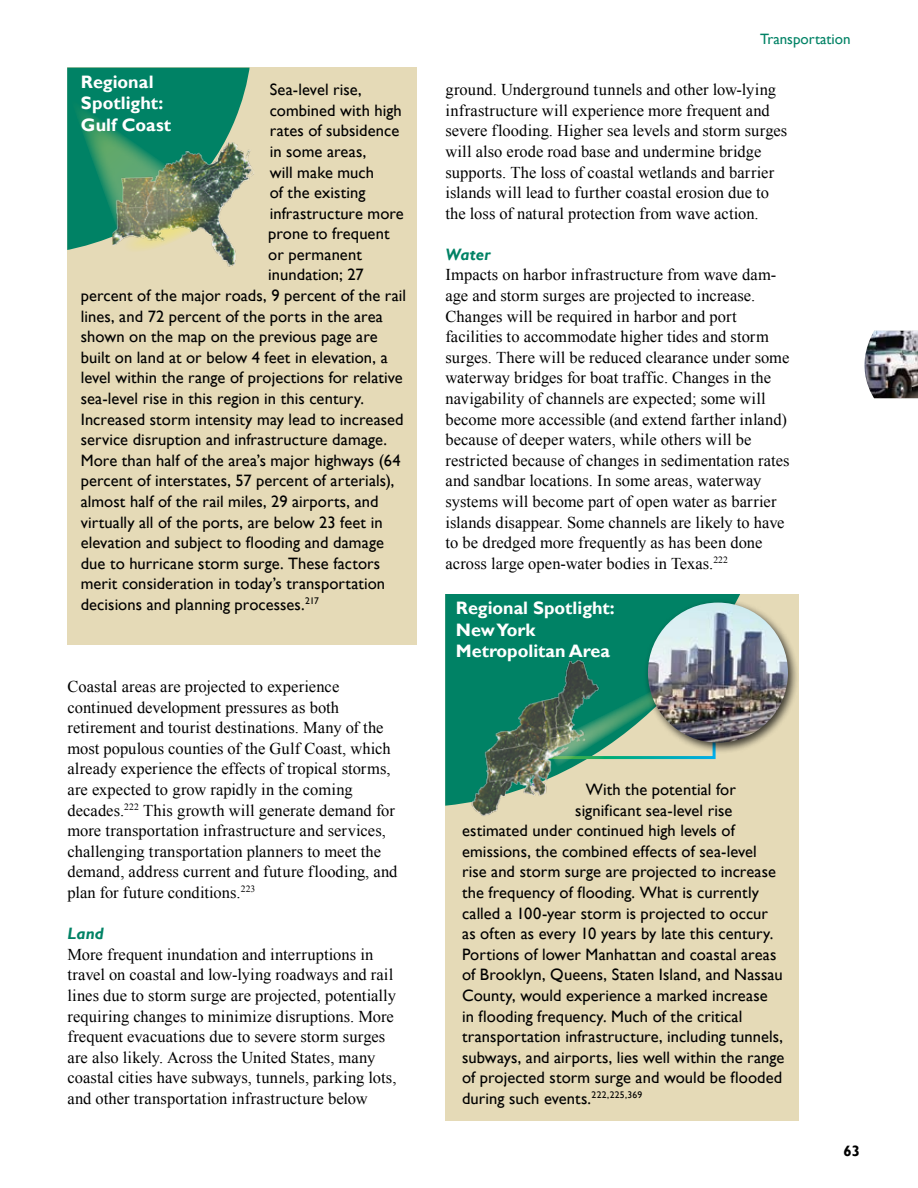
<style>
.page{position:relative;width:918px;height:1188px;background:#fff}
.page>*{position:absolute;margin:0;border:0;box-sizing:border-box;transform-origin:0 0}
.t1{font:700 18px/21.6px "Gill Sans";color:#fff}
.t2{font:16.5px/20.5px "Times New Roman";letter-spacing:.005em;color:#000}
.t3{font:16.5px "Gill Sans";letter-spacing:.005em;color:#000}
.t4{font:italic 700 16.5px "Gill Sans";letter-spacing:.005em;color:#008265}
.t5{font:15px "Gill Sans";color:#008265}
.t6{font:700 15px "Gill Sans";color:#000}
</style>
<div class="page">
<div style="left:445px;top:594px;width:354px;height:526px;background:#e5dab7"></div>
<svg style="left:445px;top:594px;width:295px;height:212px;fill:#008265"></svg>
<div style="left:643px;top:598px;width:163px;height:162px;background:#000;opacity:.75"></div>
<img style="left:648px;top:603px;width:140px;height:140px;border-radius:70px">
<img style="left:465px;top:654px;width:143px;height:162px">
<img style="left:540px;top:639px;width:219px;height:129px">
<img style="left:865px;top:331px;width:53px;height:67px">
<div style="left:67px;top:68px;width:349px;height:577px;background:#e5dab7"></div>
<img style="left:222px;top:165px;width:32px;height:102px">
<svg style="left:67px;top:68px;width:183px;height:189px;background:#499272"></svg>
<p class="t1" style="left:81px;top:71px;width:92px">Regional<br>Spotlight:<br>Gulf Coast</p>
<p class="t3" style="left:270px;top:80px;width:94px">Sea-level rise,</p>
<p class="t3" style="left:270px;top:101px;width:134px">combined with high</p>
<p class="t3" style="left:270px;top:121px;width:131px">rates of subsidence</p>
<p class="t3" style="left:270px;top:142px;width:98px">in some areas,</p>
<p class="t3" style="left:270px;top:162px;width:106px">will make much</p>
<p class="t3" style="left:270px;top:183px;width:97px">of the existing</p>
<p class="t3" style="left:270px;top:204px;width:136px">infrastructure more</p>
<p class="t3" style="left:268px;top:224px;width:123px">prone to frequent</p>
<p class="t3" style="left:268px;top:245px;width:95px">or permanent</p>
<p class="t3" style="left:268px;top:265px;width:97px">inundation; 27</p>
<p class="t3" style="left:81px;top:286px;width:327px">percent of the major roads, 9 percent of the rail</p>
<p class="t3" style="left:81px;top:307px;width:304px">lines, and 72 percent of the ports in the area</p>
<p class="t3" style="left:81px;top:327px;width:298px">shown on the map on the previous page are</p>
<p class="t3" style="left:81px;top:348px;width:309px">built on land at or below 4 feet in elevation, a</p>
<p class="t3" style="left:81px;top:368px;width:323px">level within the range of projections for relative</p>
<p class="t3" style="left:81px;top:389px;width:285px">sea-level rise in this region in this century.</p>
<p class="t3" style="left:81px;top:409px;width:324px">Increased storm intensity may lead to increased</p>
<p class="t3" style="left:81px;top:430px;width:308px">service disruption and infrastructure damage.</p>
<p class="t3" style="left:81px;top:451px;width:321px">More than half of the area’s major highways (64</p>
<p class="t3" style="left:81px;top:471px;width:315px">percent of interstates, 57 percent of arterials),</p>
<p class="t3" style="left:81px;top:492px;width:299px">almost half of the rail miles, 29 airports, and</p>
<p class="t3" style="left:81px;top:512px;width:303px">virtually all of the ports, are below 23 feet in</p>
<p class="t3" style="left:81px;top:533px;width:305px">elevation and subject to flooding and damage</p>
<p class="t3" style="left:81px;top:554px;width:301px">due to hurricane storm surge. These factors</p>
<p class="t3" style="left:81px;top:574px;width:306px">merit consideration in today’s transportation</p>
<p class="t3" style="left:81px;top:595px;width:240px">decisions and planning processes.<sup>217</sup></p>
<p class="t2" style="left:67px;top:676px;width:332px">Coastal areas are projected to experience continued development pressures as both retirement and tourist destinations. Many of the most populous counties of the Gulf Coast, which already experience the effects of tropical storms, are expected to grow rapidly in the coming decades.<sup>222</sup> This growth will generate demand for more transportation infrastructure and services, challenging transportation planners to meet the demand, address current and future flooding, and plan for future conditions.<sup>223</sup></p>
<p class="t4" style="left:68px;top:924px;width:38px">Land</p>
<p class="t2" style="left:68px;top:944px;width:331px">More frequent inundation and interruptions in travel on coastal and low-lying roadways and rail lines due to storm surge are projected, potentially requiring changes to minimize disruptions. More frequent evacuations due to severe storm surges are also likely. Across the United States, many coastal cities have subways, tunnels, parking lots, and other transportation infrastructure below</p>
<p class="t5" style="left:760px;top:30px;width:92px">Transportation</p>
<p class="t2" style="left:446px;top:79px;width:343px">ground. Underground tunnels and other low-lying infrastructure will experience more frequent and severe flooding. Higher sea levels and storm surges will also erode road base and undermine bridge supports. The loss of coastal wetlands and barrier islands will lead to further coastal erosion due to the loss of natural protection from wave action.</p>
<p class="t4" style="left:446px;top:245px;width:47px">Water</p>
<p class="t2" style="left:446px;top:264px;width:346px">Impacts on harbor infrastructure from wave dam&shy;age and storm surges are projected to increase.<br>Changes will be required in harbor and port facilities to accommodate higher tides and storm surges. There will be reduced clearance under some waterway bridges for boat traffic. Changes in the navigability of channels are expected; some will become more accessible (and extend farther inland) because of deeper waters, while others will be restricted because of changes in sedimentation rates and sandbar locations. In some areas, waterway systems will become part of open water as barrier islands disappear. Some channels are likely to have to be dredged more frequently as has been done across large open-water bodies in Texas.<sup>222</sup></p>
<p class="t1" style="left:456px;top:598px;width:160px">Regional Spotlight:<br>New York<br>Metropolitan Area</p>
<p class="t3" style="left:586px;top:780px;width:152px">With the potential for</p>
<p class="t3" style="left:575px;top:800px;width:159px">significant sea-level rise</p>
<p class="t3" style="left:462px;top:821px;width:274px">estimated under continued high levels of</p>
<p class="t3" style="left:462px;top:842px;width:296px">emissions, the combined effects of sea-level</p>
<p class="t3" style="left:462px;top:862px;width:315px">rise and storm surge are projected to increase</p>
<p class="t3" style="left:462px;top:883px;width:298px">the frequency of flooding. What is currently</p>
<p class="t3" style="left:462px;top:903px;width:307px">called a 100-year storm is projected to occur</p>
<p class="t3" style="left:462px;top:924px;width:313px">as often as every 10 years by late this century.</p>
<p class="t3" style="left:462px;top:945px;width:316px">Portions of lower Manhattan and coastal areas</p>
<p class="t3" style="left:462px;top:965px;width:322px">of Brooklyn, Queens, Staten Island, and Nassau</p>
<p class="t3" style="left:462px;top:986px;width:307px">County, would experience a marked increase</p>
<p class="t3" style="left:462px;top:1006px;width:282px">in flooding frequency. Much of the critical</p>
<p class="t3" style="left:462px;top:1027px;width:323px">transportation infrastructure, including tunnels,</p>
<p class="t3" style="left:462px;top:1048px;width:324px">subways, and airports, lies well within the range</p>
<p class="t3" style="left:462px;top:1068px;width:322px">of projected storm surge and would be flooded</p>
<p class="t3" style="left:462px;top:1089px;width:182px">during such events.<sup>222,225,369</sup></p>
<p class="t6" style="left:843px;top:1142px;width:18px">63</p>
</div>
